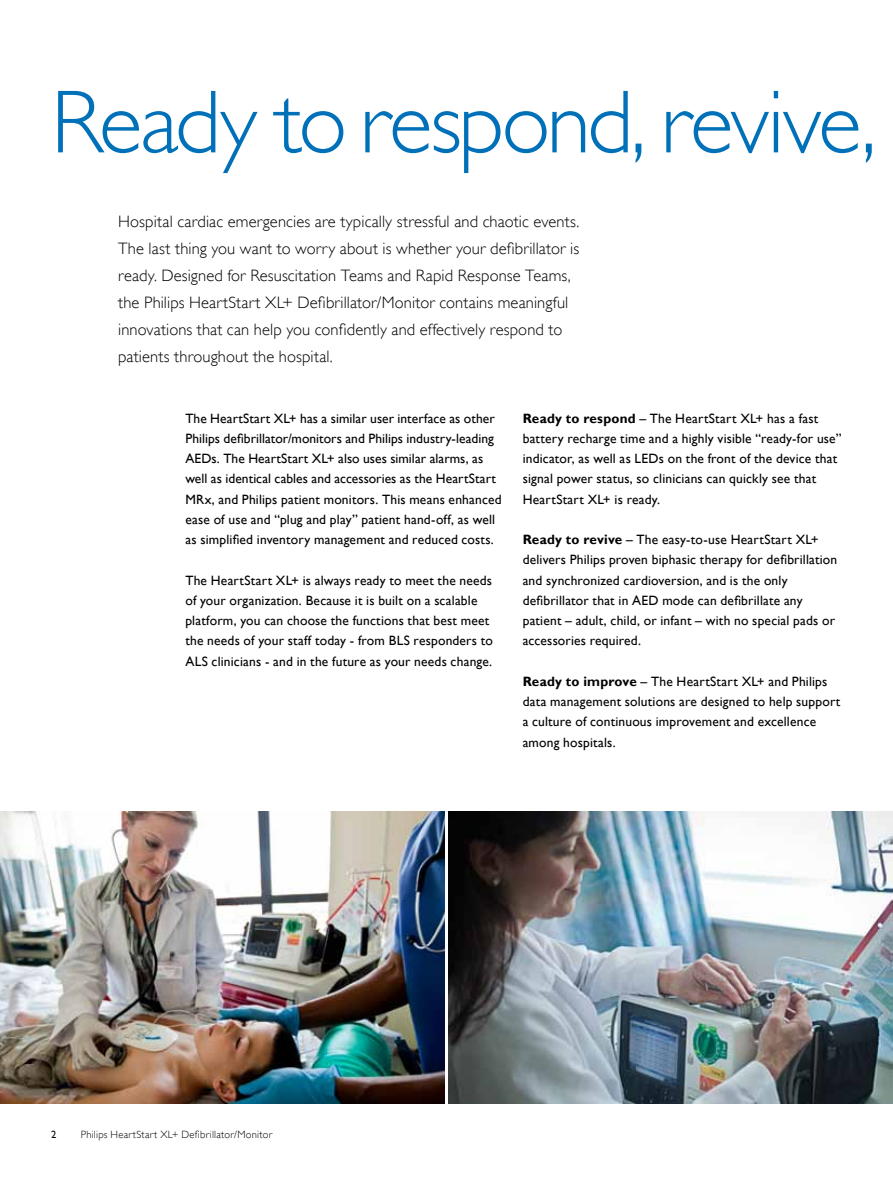
<style>
.page{position:relative;width:893px;height:1187px;background:#fff}
.page>*{position:absolute;margin:0;border:0;box-sizing:border-box;transform-origin:0 0}
.t1{font:90px "Gill Sans Alt One WGL Light";letter-spacing:-.03em;color:#0071b9}
.t2{font:16.5px/27px "Gill Sans Alt One WGL Light";letter-spacing:.005em;color:#000}
.t3{font:13.5px/20.2px "Gill Sans Alt One WGL";letter-spacing:.01em;color:#000}
.t4{font:10.5px "Gill Sans Alt One WGL Light";letter-spacing:.025em;color:#000}
.t5{font:10.5px "Gill Sans Alt One WGL";color:#000}
.s1{font-weight:700}
</style>
<div class="page">
<img style="left:0;top:811px;width:893px;height:292px">
<hr style="left:445px;top:811px;width:3px;height:297px;background:#fff">
<h1 class="t1" style="left:51px;top:63px;width:827px">Ready to respond, revive,</h1>
<p class="t2" style="left:118px;top:208px;width:463px">Hospital cardiac emergencies are typically stressful and chaotic events.<br>The last thing you want to worry about is whether your defibrillator is ready. Designed for Resuscitation Teams and Rapid Response Teams, the Philips HeartStart XL+ Defibrillator/Monitor contains meaningful innovations that can help you confidently and effectively respond to patients throughout the hospital.</p>
<p class="t3" style="left:185px;top:407px;width:318px">The HeartStart XL+ has a similar user interface as other Philips defibrillator/monitors and Philips industry-leading AEDs. The HeartStart XL+ also uses similar alarms, as well as identical cables and accessories as the HeartStart MRx, and Philips patient monitors. This means enhanced ease of use and “plug and play” patient hand-off, as well as simplified inventory management and reduced costs.</p>
<p class="t3" style="left:185px;top:569px;width:309px">The HeartStart XL+ is always ready to meet the needs of your organization. Because it is built on a scalable platform, you can choose the functions that best meet the needs of your staff today - from BLS responders to ALS clinicians - and in the future as your needs change.</p>
<p class="t3" style="left:523px;top:407px;width:320px"><span class="s1">Ready to respond</span> – The HeartStart XL+ has a fast battery recharge time and a highly visible “ready-for use” indicator, as well as LEDs on the front of the device that signal power status, so clinicians can quickly see that HeartStart XL+ is ready.</p>
<p class="t3" style="left:523px;top:529px;width:316px"><span class="s1">Ready to revive</span> – The easy-to-use HeartStart XL+ delivers Philips proven biphasic therapy for defibrillation and synchronized cardioversion, and is the only defibrillator that in AED mode can defibrillate any patient – adult, child, or infant – with no special pads or accessories required.</p>
<p class="t3" style="left:523px;top:671px;width:319px"><span class="s1">Ready to improve</span> – The HeartStart XL+ and Philips data management solutions are designed to help support a culture of continuous improvement and excellence among hospitals.</p>
<p class="t5" style="left:51px;top:1127px;width:7px">2</p>
<p class="t4" style="left:81px;top:1127px;width:193px">Philips HeartStart XL+ Defibrillator/Monitor</p>
</div>
